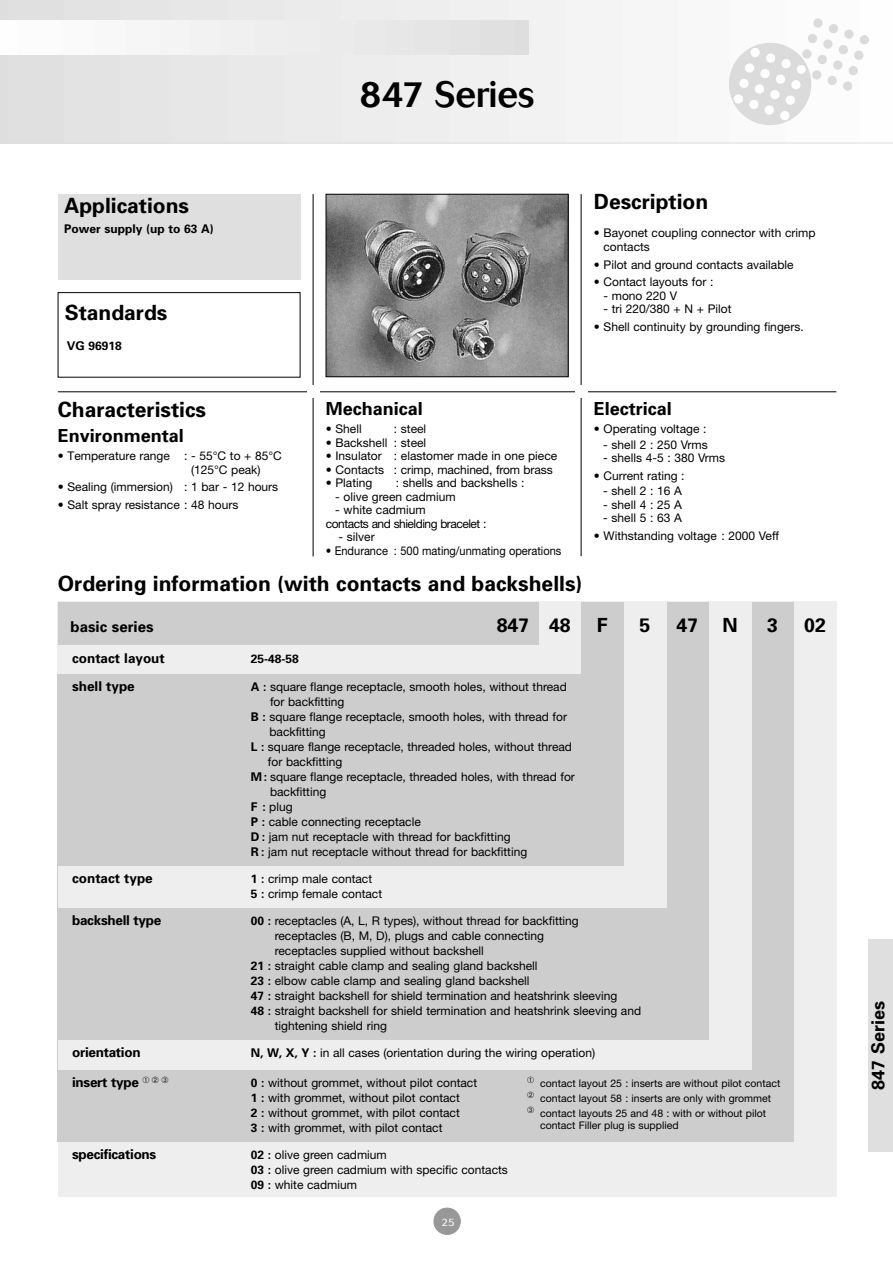
<style>
.page{position:relative;width:893px;height:1263px;background:#fff}
.page>*{position:absolute;margin:0;border:0;box-sizing:border-box;transform-origin:0 0}
.t1{font:500 36px "Cosmos";color:#000;scale:.95 1}
.t2{font:700 21px "Univers";color:#000}
.t3{font:700 19.5px "Univers";color:#000}
.t4{font:700 18px "Univers";color:#000}
.t5{font:700 15px "Univers";color:#000}
.t6{font:700 13.5px "Univers";letter-spacing:-.02em;color:#000}
.t7{font:700 13.5px "Univers";color:#000}
.t8{font:12px/15px "Helvetica Neue";color:#000}
.t9{font:12px/13.5px "Helvetica Neue";letter-spacing:-.04em;color:#000}
.t10{font:12px "Helvetica Neue";color:#000;scale:.92 1}
.t11{font:700 12px "Univers";color:#000}
.t12{font:10.5px "Helvetica Neue";color:#000}
.t13{font:300 10.5px "Cosmos";color:#fff}
.s1{font-family:"Univers";font-weight:700}
</style>
<div class="page">
<svg style="left:0;top:0;width:892px;height:143px"></svg>
<div style="left:434px;top:1208px;width:26px;height:27px;background:#999899;border:1px solid #999899;border-radius:50%"></div>
<svg style="left:723px;top:18px;width:146px;height:112px"></svg>
<img style="left:0;top:20px;width:528px;height:35px">
<div style="left:868px;top:940px;width:24px;height:212px;background:#dfdfdf"></div>
<div style="left:58px;top:602px;width:778px;height:595px;background:#eee"></div>
<div style="left:58px;top:602px;width:735px;height:540px;background:#cdcdcd"></div>
<div style="left:58px;top:602px;width:693px;height:467px;background:#eee"></div>
<div style="left:58px;top:602px;width:650px;height:438px;background:#cdcdcd"></div>
<div style="left:58px;top:602px;width:608px;height:306px;background:#eee"></div>
<div style="left:58px;top:602px;width:565px;height:263px;background:#cdcdcd"></div>
<div style="left:58px;top:602px;width:523px;height:72px;background:#eee"></div>
<div style="left:58px;top:602px;width:480px;height:42px;background:#cdcdcd"></div>
<div style="left:58px;top:194px;width:242px;height:85px;background:#dfdfdf"></div>
<div style="left:58px;top:292px;width:242px;height:85px;border:1px solid #000"></div>
<img style="left:328px;top:196px;width:238px;height:179px">
<div style="left:326px;top:194px;width:242px;height:183px;border:1px solid #000"></div>
<hr style="left:313px;top:194px;width:1px;height:362px;background:#000">
<hr style="left:581px;top:194px;width:1px;height:362px;background:#000">
<hr style="left:58px;top:392px;width:778px;height:1px;background:#000">
<div style="left:574px;top:385px;width:13px;height:13px;background:#fff"></div>
<div style="left:307px;top:385px;width:12px;height:13px;background:#fff"></div>
<h2 class="t2" style="left:64px;top:198px;width:126px">Applications</h2>
<p class="t11" style="left:64px;top:224px;width:151px">Power supply (up to 63 A)</p>
<h2 class="t2" style="left:65px;top:304px;width:104px">Standards</h2>
<p class="t11" style="left:67px;top:341px;width:57px">VG 96918</p>
<h2 class="t2" style="left:58px;top:402px;width:150px">Characteristics</h2>
<h3 class="t4" style="left:58px;top:429px;width:127px">Environmental</h3>
<p class="t8" style="left:191px;top:450px;width:92px;line-height:13.5px;text-indent:-133px">• Temperature range : - 55°C to + 85°C (125°C peak)</p>
<p class="t8" style="left:58px;top:481px;width:222px">• Sealing (immersion) : 1 bar - 12 hours</p>
<p class="t8" style="left:58px;top:499px;width:182px">• Salt spray resistance : 48 hours</p>
<h1 class="t1" style="left:359px;top:82px;width:186px">847 Series</h1>
<h3 class="t4" style="left:326px;top:402px;width:99px">Mechanical</h3>
<p class="t8" style="left:326px;top:423px;width:37px">• Shell</p>
<p class="t8" style="left:394px;top:423px;width:34px">: steel</p>
<p class="t8" style="left:326px;top:436px;width:102px">• Backshell : steel</p>
<p class="t8" style="left:326px;top:450px;width:233px">• Insulator : elastomer made in one piece</p>
<p class="t8" style="left:326px;top:463px;width:228px">• Contacts : crimp, machined, from brass</p>
<p class="t8" style="left:326px;top:477px;width:48px">• Plating</p>
<p class="t8" style="left:396px;top:477px;width:130px">: shells and backshells :</p>
<p class="t8" style="left:335px;top:490px;width:122px">- olive green cadmium</p>
<p class="t9" style="left:326px;top:504px;width:162px;text-indent:9px">- white cadmium<br>contacts and shielding bracelet :</p>
<p class="t8" style="left:338px;top:531px;width:38px">- silver</p>
<p class="t10" style="left:326px;top:546px;width:257px">• Endurance : 500 mating/unmating operations</p>
<h2 class="t2" style="left:594px;top:194px;width:116px">Description</h2>
<p class="t8" style="left:603px;top:227px;width:213px;line-height:13.5px;text-indent:-10px">• Bayonet coupling connector with crimp contacts</p>
<p class="t8" style="left:594px;top:258px;width:201px">• Pilot and ground contacts available</p>
<p class="t8" style="left:594px;top:276px;width:121px">• Contact layouts for :</p>
<p class="t8" style="left:603px;top:289px;width:75px">- mono 220 V</p>
<p class="t8" style="left:603px;top:303px;width:129px">- tri 220/380 + N + Pilot</p>
<p class="t8" style="left:594px;top:320px;width:211px">• Shell continuity by grounding fingers.</p>
<h3 class="t4" style="left:594px;top:402px;width:80px">Electrical</h3>
<p class="t8" style="left:594px;top:422px;width:114px">• Operating voltage :</p>
<p class="t8" style="left:603px;top:438px;width:106px">- shell 2 : 250 Vrms</p>
<p class="t8" style="left:603px;top:451px;width:123px">- shells 4-5 : 380 Vrms</p>
<p class="t8" style="left:594px;top:469px;width:92px">• Current rating :</p>
<p class="t8" style="left:603px;top:485px;width:80px">- shell 2 : 16 A</p>
<p class="t8" style="left:603px;top:498px;width:80px">- shell 4 : 25 A</p>
<p class="t8" style="left:603px;top:512px;width:80px">- shell 5 : 63 A</p>
<p class="t8" style="left:594px;top:530px;width:186px">• Withstanding voltage : 2000 Veff</p>
<h2 class="t2" style="left:58px;top:576px;width:526px">Ordering information (with contacts and backshells)</h2>
<p class="t5" style="left:71px;top:621px;width:84px">basic series</p>
<h3 class="t3" style="left:497px;top:617px;width:75px">847 48</h3>
<h3 class="t3" style="left:597px;top:617px;width:12px">F</h3>
<h3 class="t3" style="left:639px;top:617px;width:12px">5</h3>
<h3 class="t3" style="left:676px;top:617px;width:62px">47 N</h3>
<h3 class="t3" style="left:767px;top:617px;width:12px">3</h3>
<h3 class="t3" style="left:804px;top:617px;width:23px">02</h3>
<p class="t7" style="left:72px;top:653px;width:94px">contact layout</p>
<p class="t11" style="left:251px;top:654px;width:50px">25-48-58</p>
<p class="t7" style="left:72px;top:682px;width:64px">shell type</p>
<p class="t8" style="left:251px;top:681px;width:317px"><span class="s1">A :</span> square flange receptacle, smooth holes, without thread</p>
<p class="t8" style="left:270px;top:696px;width:76px">for backfitting</p>
<p class="t8" style="left:251px;top:711px;width:318px"><span class="s1">B :</span> square flange receptacle, smooth holes, with thread for</p>
<p class="t8" style="left:269px;top:726px;width:58px">backfitting</p>
<p class="t8" style="left:251px;top:741px;width:323px"><span class="s1">L :</span> square flange receptacle, threaded holes, without thread</p>
<p class="t8" style="left:268px;top:756px;width:76px">for backfitting</p>
<p class="t8" style="left:251px;top:771px;width:325px"><span class="s1">M :</span> square flange receptacle, threaded holes, with thread for</p>
<p class="t8" style="left:270px;top:786px;width:58px">backfitting</p>
<p class="t8" style="left:251px;top:801px;width:43px"><span class="s1">F :</span> plug</p>
<p class="t8" style="left:251px;top:816px;width:171px"><span class="s1">P :</span> cable connecting receptacle</p>
<p class="t8" style="left:251px;top:831px;width:261px"><span class="s1">D :</span> jam nut receptacle with thread for backfitting</p>
<p class="t8" style="left:251px;top:846px;width:278px"><span class="s1">R :</span> jam nut receptacle without thread for backfitting</p>
<p class="t7" style="left:72px;top:873px;width:82px">contact type</p>
<p class="t8" style="left:251px;top:872px;width:133px"><span class="s1">1 :</span> crimp male contact<br><span class="s1">5 :</span> crimp female contact</p>
<p class="t6" style="left:72px;top:915px;width:91px">backshell type</p>
<p class="t8" style="left:251px;top:915px;width:329px"><span class="s1">00 :</span> receptacles (A, L, R types), without thread for backfitting</p>
<p class="t8" style="left:275px;top:930px;width:271px">receptacles (B, M, D), plugs and cable connecting</p>
<p class="t8" style="left:275px;top:945px;width:210px">receptacles supplied without backshell</p>
<p class="t8" style="left:251px;top:960px;width:288px"><span class="s1">21 :</span> straight cable clamp and sealing gland backshell</p>
<p class="t8" style="left:251px;top:975px;width:280px"><span class="s1">23 :</span> elbow cable clamp and sealing gland backshell</p>
<p class="t8" style="left:251px;top:990px;width:368px"><span class="s1">47 :</span> straight backshell for shield termination and heatshrink sleeving</p>
<p class="t8" style="left:251px;top:1005px;width:392px"><span class="s1">48 :</span> straight backshell for shield termination and heatshrink sleeving and</p>
<p class="t8" style="left:275px;top:1020px;width:114px">tightening shield ring</p>
<p class="t6" style="left:72px;top:1047px;width:70px">orientation</p>
<p class="t8" style="left:251px;top:1046px;width:346px"><span class="s1">N, W, X, Y :</span> in all cases (orientation during the wiring operation)</p>
<p class="t6" style="left:72px;top:1077px;width:98px">insert type ➀ ➁ ➂</p>
<p class="t8" style="left:251px;top:1076px;width:228px"><span class="s1">0 :</span> without grommet, without pilot contact</p>
<p class="t12" style="left:527px;top:1079px;width:254px">➀ contact layout 25 : inserts are without pilot contact</p>
<p class="t8" style="left:251px;top:1091px;width:210px"><span class="s1">1 :</span> with grommet, without pilot contact</p>
<p class="t12" style="left:527px;top:1094px;width:245px">➁ contact layout 58 : inserts are only with grommet</p>
<p class="t8" style="left:251px;top:1106px;width:210px"><span class="s1">2 :</span> without grommet, with pilot contact</p>
<p class="t12" style="left:527px;top:1109px;width:240px">➂ contact layouts 25 and 48 : with or without pilot</p>
<p class="t8" style="left:251px;top:1121px;width:193px"><span class="s1">3 :</span> with grommet, with pilot contact</p>
<p class="t12" style="left:540px;top:1121px;width:140px">contact Filler plug is supplied</p>
<p class="t6" style="left:72px;top:1149px;width:86px">specifications</p>
<p class="t8" style="left:251px;top:1148px;width:259px"><span class="s1">02 :</span> olive green cadmium<br><span class="s1">03 :</span> olive green cadmium with specific contacts<br><span class="s1">09 :</span> white cadmium</p>
<p class="t13" style="left:441px;top:1218px;width:15px">25</p>
<h3 class="t4" style="left:871px;top:1090px;width:90px;rotate:-90deg">847 Series</h3>
</div>
